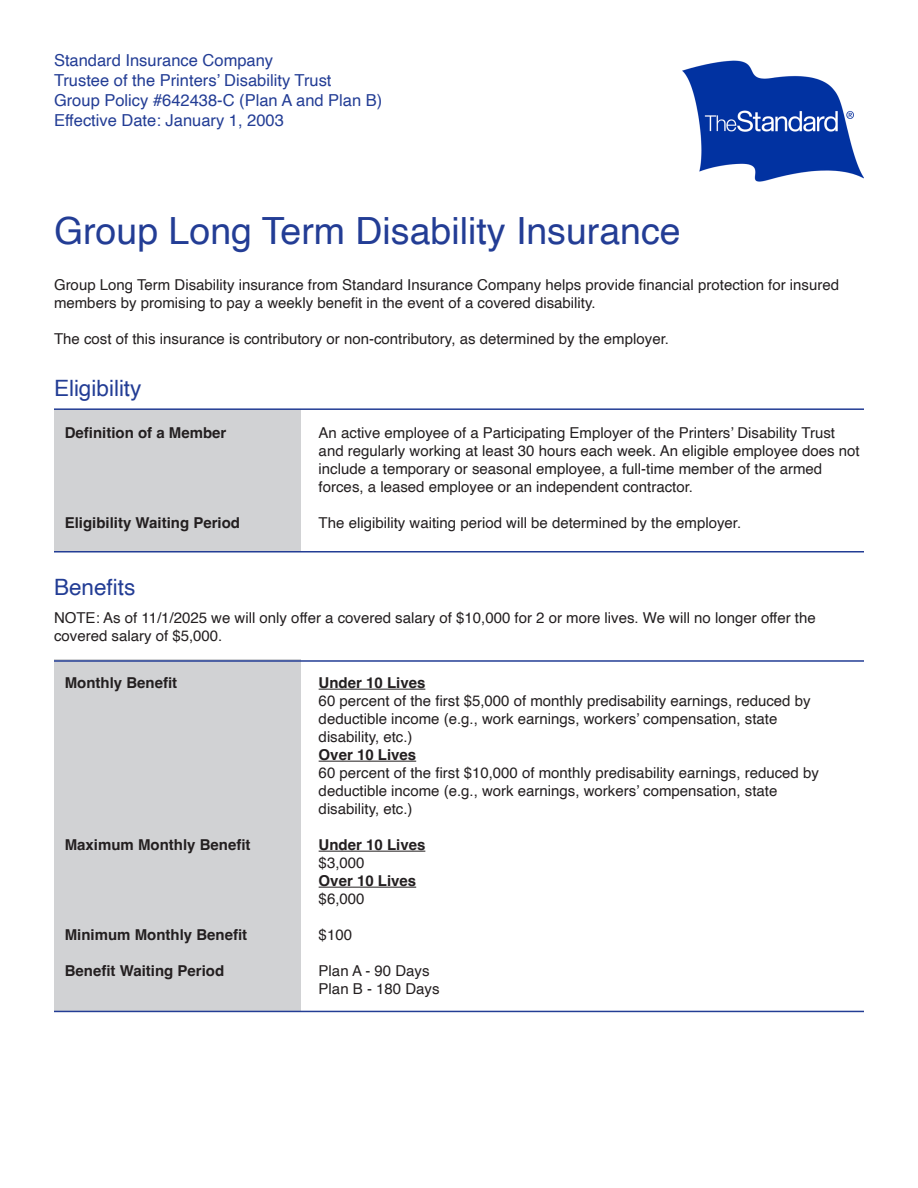
<style>
.page{position:relative;width:918px;height:1188px;background:#fff}
.page>*{position:absolute;margin:0;border:0;box-sizing:border-box;transform-origin:0 0}
.t1{font:37.5px "Helvetica";color:#233d95}
.t2{font:22.5px "Helvetica";color:#233d95}
.t3{font:16.5px "Helvetica";color:#233d95}
.t4{font:15px "Helvetica";color:#231f20}
.t5{font:700 15px "Helvetica";color:#231f20}
</style>
<div class="page">
<img style="left:683px;top:60px;width:181px;height:121px">
<div style="left:54px;top:409px;width:246px;height:143px;background:#d1d2d4"></div>
<hr style="left:54px;top:408px;width:810px;height:2px;background:#233d95">
<hr style="left:54px;top:551px;width:810px;height:2px;background:#233d95">
<div style="left:54px;top:659px;width:246px;height:353px;background:#d1d2d4"></div>
<hr style="left:319px;top:689px;width:106px;height:1px;background:#231f20">
<hr style="left:319px;top:761px;width:97px;height:1px;background:#231f20">
<hr style="left:319px;top:851px;width:106px;height:1px;background:#231f20">
<hr style="left:319px;top:887px;width:97px;height:1px;background:#231f20">
<hr style="left:54px;top:660px;width:810px;height:2px;background:#233d95">
<hr style="left:54px;top:1011px;width:810px;height:1px;background:#233d95">
<p class="t3" style="left:54px;top:48px;width:221px">Standard Insurance Company</p>
<p class="t3" style="left:54px;top:68px;width:279px">Trustee of the Printers’ Disability Trust</p>
<p class="t3" style="left:54px;top:87px;width:330px">Group Policy #642438-C (Plan A and Plan B)</p>
<p class="t3" style="left:54px;top:107px;width:231px">Effective Date: January 1, 2003</p>
<p class="t1" style="left:54px;top:202px;width:628px">Group Long Term Disability Insurance</p>
<p class="t4" style="left:54px;top:273px;width:787px">Group Long Term Disability insurance from Standard Insurance Company helps provide financial protection for insured</p>
<p class="t4" style="left:54px;top:291px;width:543px">members by promising to pay a weekly benefit in the event of a covered disability.</p>
<p class="t4" style="left:54px;top:327px;width:617px">The cost of this insurance is contributory or non-contributory, as determined by the employer.</p>
<p class="t2" style="left:54px;top:370px;width:89px">Eligibility</p>
<p class="t5" style="left:65px;top:423px;width:163px">Definition of a Member</p>
<p class="t5" style="left:65px;top:513px;width:177px">Eligibility Waiting Period</p>
<p class="t2" style="left:54px;top:570px;width:83px">Benefits</p>
<p class="t4" style="left:319px;top:421px;width:518px">An active employee of a Participating Employer of the Printers’ Disability Trust</p>
<p class="t4" style="left:319px;top:439px;width:543px">and regularly working at least 30 hours each week. An eligible employee does not</p>
<p class="t4" style="left:319px;top:457px;width:505px">include a temporary or seasonal employee, a full-time member of the armed</p>
<p class="t4" style="left:319px;top:475px;width:376px">forces, a leased employee or an independent contractor.</p>
<p class="t4" style="left:319px;top:511px;width:424px">The eligibility waiting period will be determined by the employer.</p>
<p class="t4" style="left:54px;top:606px;width:763px">NOTE: As of 11/1/2025 we will only offer a covered salary of $10,000 for 2 or more lives. We will no longer offer the</p>
<p class="t4" style="left:54px;top:624px;width:170px">covered salary of $5,000.</p>
<p class="t5" style="left:65px;top:674px;width:114px">Monthly Benefit</p>
<p class="t5" style="left:65px;top:836px;width:187px">Maximum Monthly Benefit</p>
<p class="t5" style="left:65px;top:926px;width:184px">Minimum Monthly Benefit</p>
<p class="t5" style="left:65px;top:962px;width:161px">Benefit Waiting Period</p>
<p class="t5" style="left:319px;top:674px;width:108px">Under 10 Lives</p>
<p class="t4" style="left:319px;top:689px;width:493px">60 percent of the first $5,000 of monthly predisability earnings, reduced by</p>
<p class="t4" style="left:319px;top:707px;width:460px">deductible income (e.g., work earnings, workers’ compensation, state</p>
<p class="t4" style="left:319px;top:725px;width:95px">disability, etc.)</p>
<p class="t5" style="left:319px;top:746px;width:99px">Over 10 Lives</p>
<p class="t4" style="left:319px;top:761px;width:502px">60 percent of the first $10,000 of monthly predisability earnings, reduced by</p>
<p class="t4" style="left:319px;top:779px;width:460px">deductible income (e.g., work earnings, workers’ compensation, state</p>
<p class="t4" style="left:319px;top:797px;width:95px">disability, etc.)</p>
<p class="t5" style="left:319px;top:836px;width:108px">Under 10 Lives</p>
<p class="t4" style="left:319px;top:851px;width:47px">$3,000</p>
<p class="t5" style="left:319px;top:872px;width:99px">Over 10 Lives</p>
<p class="t4" style="left:319px;top:887px;width:47px">$6,000</p>
<p class="t4" style="left:319px;top:923px;width:35px">$100</p>
<p class="t4" style="left:319px;top:959px;width:112px">Plan A - 90 Days</p>
<p class="t4" style="left:319px;top:977px;width:122px">Plan B - 180 Days</p>
</div>
